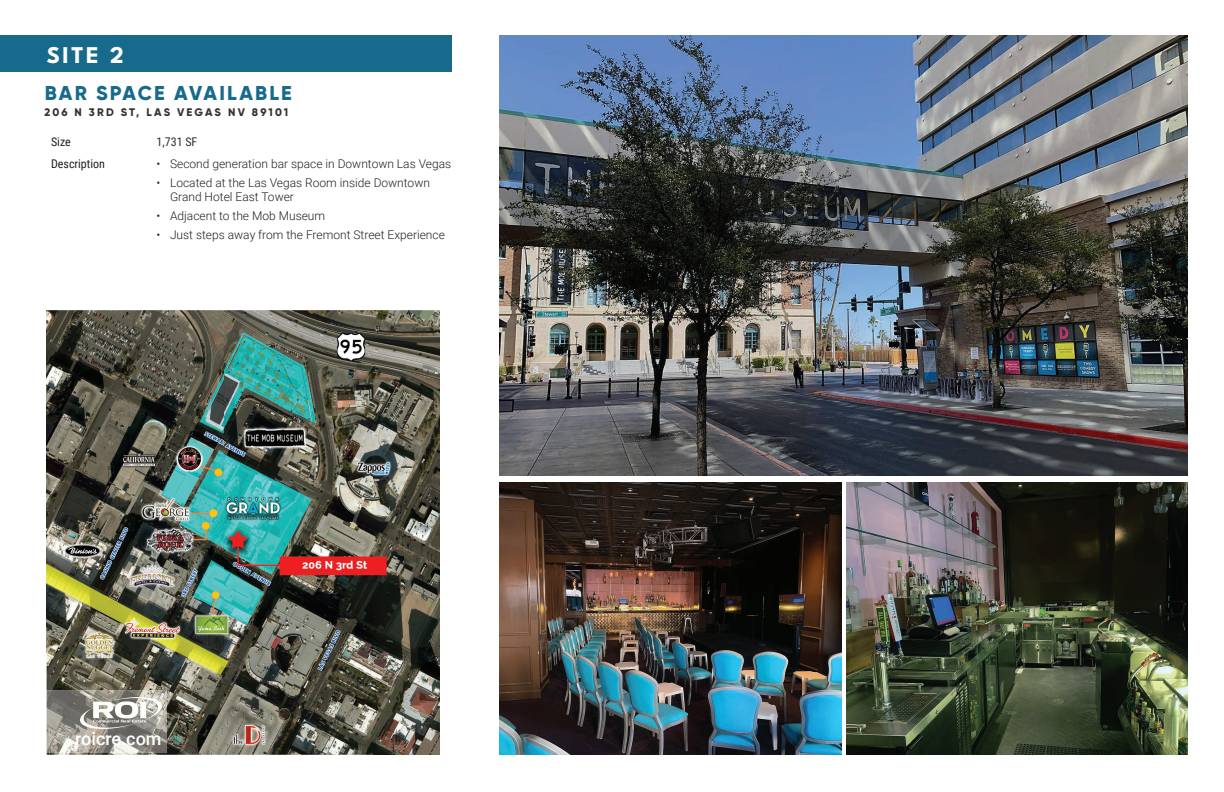
<style>
.page{position:relative;width:1224px;height:792px;background:#fff}
.page>*{position:absolute;margin:0;border:0;box-sizing:border-box;transform-origin:0 0}
.t1{font:100 24px "League Spartan";color:#fff}
.t2{font:800 20px "Gilroy";letter-spacing:.11em;color:#176a8c}
.t3{font:500 18px "Roboto";color:#fff}
.t4{font:300 12px/14.4px "Roboto";color:#231f20}
.t5{font:12px "Roboto Condensed";color:#231f20}
.t6{font:12px "Roboto Condensed";color:#2e2f2e}
.t7{font:800 11px "Gilroy";letter-spacing:.19em;color:#393431}
</style>
<div class="page">
<div style="left:0;top:35px;width:452px;height:37px;background:#176a8c"></div>
<img style="left:47px;top:311px;width:392px;height:444px">
<img style="left:47px;top:690px;width:119px;height:63px">
<img style="left:81px;top:698px;width:81px;height:31px">
<img style="left:500px;top:35px;width:688px;height:440px">
<img style="left:846px;top:482px;width:342px;height:272px">
<img style="left:500px;top:482px;width:341px;height:272px">
<h1 class="t1" style="left:47px;top:38px;width:79px">SITE 2</h1>
<h2 class="t2" style="left:45px;top:80px;width:249px">BAR SPACE AVAILABLE</h2>
<p class="t7" style="left:45px;top:106px;width:245px">206 N 3RD ST, LAS VEGAS NV 89101</p>
<p class="t5" style="left:51px;top:133px;width:21px">Size</p>
<p class="t6" style="left:157px;top:133px;width:42px">1,731 SF</p>
<p class="t5" style="left:51px;top:155px;width:55px">Description</p>
<p class="t4" style="left:157px;top:156px;width:296px">• Second generation bar space in Downtown Las Vegas</p>
<p class="t4" style="left:170px;top:175px;width:261px;text-indent:-14px">• Located at the Las Vegas Room inside Downtown<br>Grand Hotel East Tower</p>
<p class="t4" style="left:157px;top:208px;width:170px">• Adjacent to the Mob Museum</p>
<p class="t4" style="left:157px;top:227px;width:290px">• Just steps away from the Fremont Street Experience</p>
<h3 class="t3" style="left:75px;top:726px;width:88px">roicre.com</h3>
</div>
